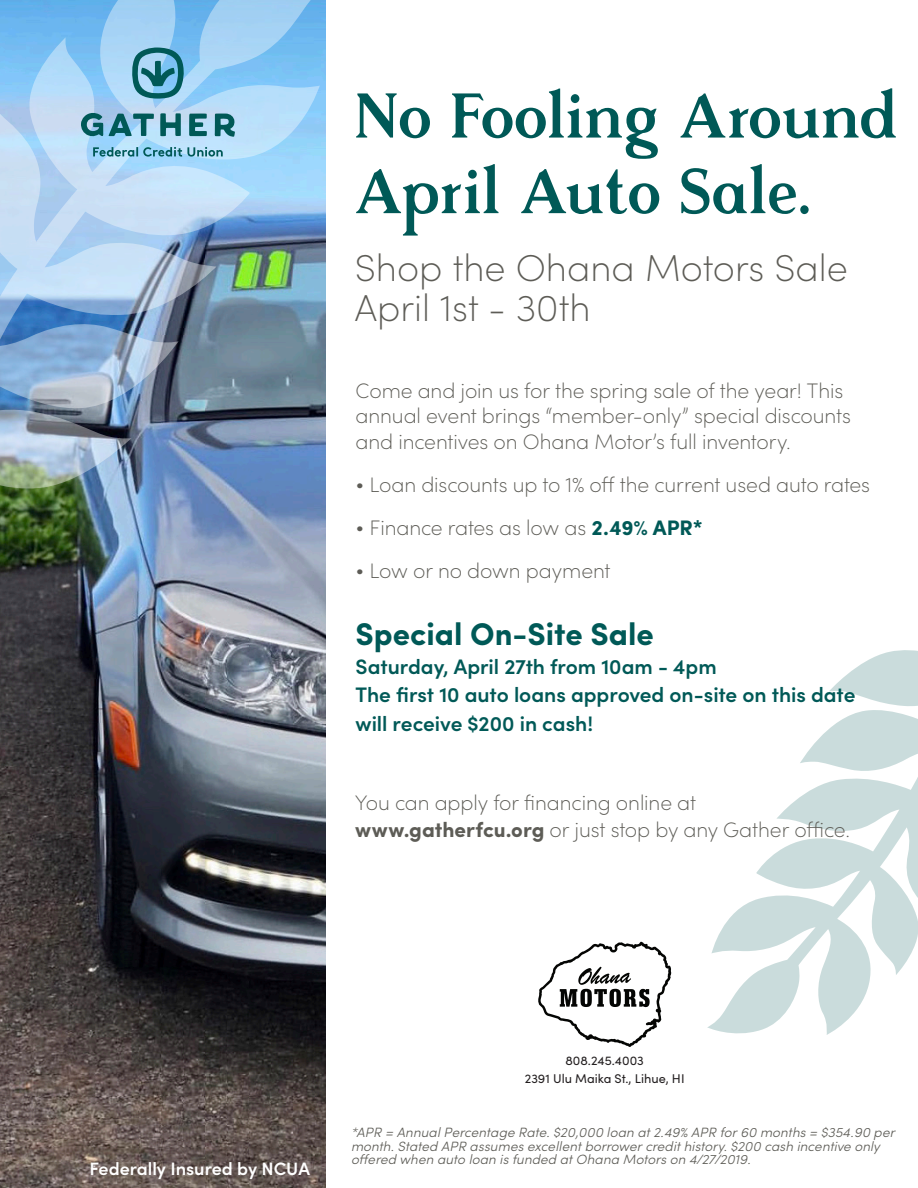
<style>
.page{position:relative;width:918px;height:1188px;background:#fff}
.page>*{position:absolute;margin:0;border:0;box-sizing:border-box;transform-origin:0 0}
.t1{font:700 63px "Rasmus";color:#005957}
.Subheads_18pt{font:200 37.5px/40.5px "Sofia Pro";color:#5d5c56}
.Subheads_18pt-2{font:700 31.5px "Sofia Pro";color:#005957}
.Bullets_10_13__manul{font:200 21px/25.5px "Sofia Pro";letter-spacing:-.005em;color:#5d5c56}
.Subheads_18pt-3{font:600 21px/28.5px "Sofia Pro";letter-spacing:-.005em;color:#005957}
.t2{font:600 18px "Sofia Pro";color:#fff}
.Subheads_18pt-4{font:italic 300 13.5px/13.5px "Sofia Pro";letter-spacing:.01em;color:#5d5c56}
.t3{font:12.75px "Sofia Pro";color:#231f20}
.s1{font-weight:700;color:#005957}
.s2{font-weight:700}
</style>
<div class="page">
<svg style="left:707px;top:650px;width:211px;height:385px"></svg>
<img style="left:0;top:505px;width:325px;height:683px">
<img style="left:0;top:0;width:326px;height:505px">
<svg style="left:538px;top:942px;width:133px;height:105px"></svg>
<svg style="left:81px;top:113px;width:73px;height:24px;background:#5e9bad"></svg>
<svg style="left:160px;top:113px;width:21px;height:23px"></svg>
<svg style="left:189px;top:114px;width:18px;height:22px"></svg>
<svg style="left:215px;top:114px;width:20px;height:23px"></svg>
<svg style="left:131px;top:48px;width:54px;height:51px;background:#589cb1"></svg>
<svg style="left:93px;top:147px;width:130px;height:10px"></svg>
<p class="t1" style="left:354px;top:80px;width:545px">No Fooling Around</p>
<p class="t1" style="left:354px;top:156px;width:458px">April Auto Sale.</p>
<p class="Subheads_18pt" style="left:355px;top:245px;width:494px">Shop the Ohana Motors Sale<br>April 1st - 30th</p>
<p class="Bullets_10_13__manul" style="left:356px;top:376px;width:497px">Come and join us for the spring sale of the year! This annual event brings “member-only” special discounts and incentives on Ohana Motor’s full inventory.</p>
<p class="Bullets_10_13__manul" style="left:356px;top:471px;width:516px">• Loan discounts up to 1% off the current used auto rates</p>
<p class="Bullets_10_13__manul" style="left:356px;top:514px;width:349px">• Finance rates as low as <span class="s1">2.49% APR*</span></p>
<p class="Bullets_10_13__manul" style="left:356px;top:557px;width:257px">• Low or no down payment</p>
<p class="Subheads_18pt-2" style="left:356px;top:610px;width:300px">Special On-Site Sale</p>
<p class="Subheads_18pt-3" style="left:356px;top:651px;width:501px">Saturday, April 27th from 10am - 4pm<br>The first 10 auto loans approved on-site on this date will receive $200 in cash!</p>
<p class="Bullets_10_13__manul" style="left:355px;top:788px;width:496px;line-height:27px">You can apply for financing online at <span class="s2">www.gatherfcu.org</span> or just stop by any Gather office.</p>
<p class="t2" style="left:90px;top:1155px;width:222px">Federally Insured by NCUA</p>
<p class="t3" style="left:566px;top:1051px;width:80px">808.245.4003</p>
<p class="t3" style="left:525px;top:1069px;width:161px">2391 Ulu Maika St., Lihue, HI</p>
<p class="Subheads_18pt-4" style="left:351px;top:1125px;width:545px">*APR = Annual Percentage Rate. $20,000 loan at 2.49% APR for 60 months = $354.90 per month. Stated APR assumes excellent borrower credit history. $200 cash incentive only offered when auto loan is funded at Ohana Motors on 4/27/2019.</p>
</div>
